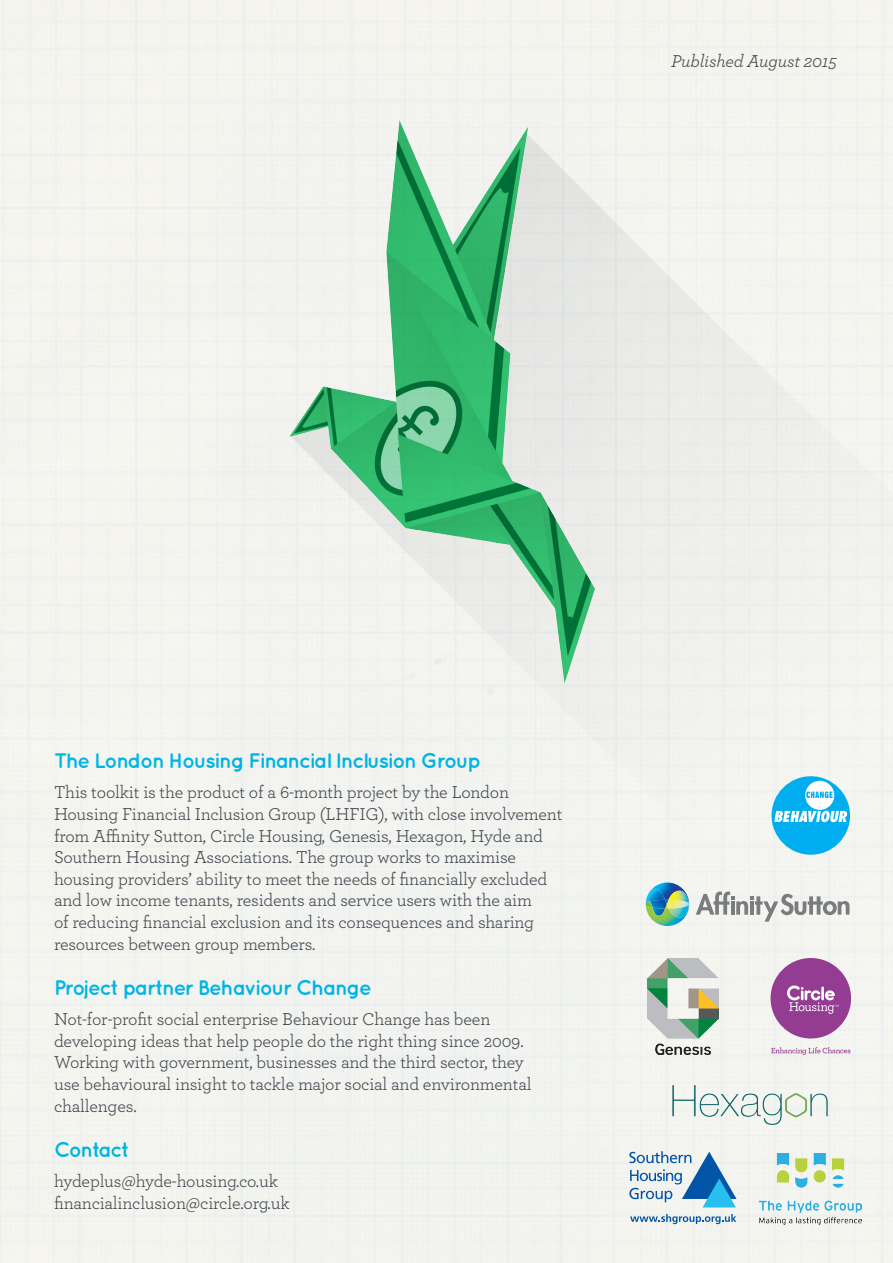
<style>
.page{position:relative;width:893px;height:1263px;background:#fff}
.page>*{position:absolute;margin:0;border:0;box-sizing:border-box;transform-origin:0 0}
.t1{font:700 21px "Quicksand";letter-spacing:-.06em;color:#01bdf2}
.t2{font:18px/21.6px "Archer";letter-spacing:-.01em;color:#464b54}
.t3{font:italic 18px "Archer";letter-spacing:-.01em;color:#464b54}
</style>
<div class="page">
<img style="left:0;top:0;width:893px;height:1263px">
<svg style="left:696px;top:891px;width:153px;height:31px"></svg>
<svg style="left:646px;top:882px;width:43px;height:44px"></svg>
<img style="left:648px;top:958px;width:70px;height:97px">
<img style="left:649px;top:1078px;width:202px;height:54px">
<img style="left:760px;top:1153px;width:102px;height:71px">
<svg style="left:771px;top:1047px;width:79px;height:8px"></svg>
<div style="left:770px;top:958px;width:81px;height:80px;background:#943b92;border-radius:50%"></div>
<svg style="left:787px;top:985px;width:52px;height:29px"></svg>
<svg style="left:629px;top:1151px;width:107px;height:56px"></svg>
<svg style="left:630px;top:1214px;width:106px;height:10px"></svg>
<div style="left:772px;top:776px;width:78px;height:79px;background:#00aeef;border-radius:50%"></div>
<svg style="left:774px;top:811px;width:73px;height:11px"></svg>
<div style="left:805px;top:781px;width:29px;height:29px;background:#fff;border-radius:50%"></div>
<svg style="left:806px;top:791px;width:27px;height:7px"></svg>
<p class="t3" style="left:671px;top:49px;width:167px">Published August 2015</p>
<p class="t1" style="left:54px;top:748px;width:429px">The London Housing Financial Inclusion Group</p>
<p class="t2" style="left:54px;top:781px;width:510px">This toolkit is the product of a 6-month project by the London Housing Financial Inclusion Group (LHFIG), with close involvement from Affinity Sutton, Circle Housing, Genesis, Hexagon, Hyde and Southern Housing Associations. The group works to maximise housing providers’ ability to meet the needs of financially excluded and low income tenants, residents and service users with the aim<br>of reducing financial exclusion and its consequences and sharing resources between group members.</p>
<p class="t1" style="left:54px;top:975px;width:319px">Project partner Behaviour Change</p>
<p class="t2" style="left:54px;top:1007px;width:479px">Not-for-profit social enterprise Behaviour Change has been developing ideas that help people do the right thing since 2009.<br>Working with government, businesses and the third sector, they use behavioural insight to tackle major social and environmental challenges.</p>
<p class="t1" style="left:54px;top:1137px;width:77px">Contact</p>
<p class="t2" style="left:54px;top:1170px;width:237px">hydeplus@hyde-housing.co.uk financialinclusion@circle.org.uk</p>
</div>
